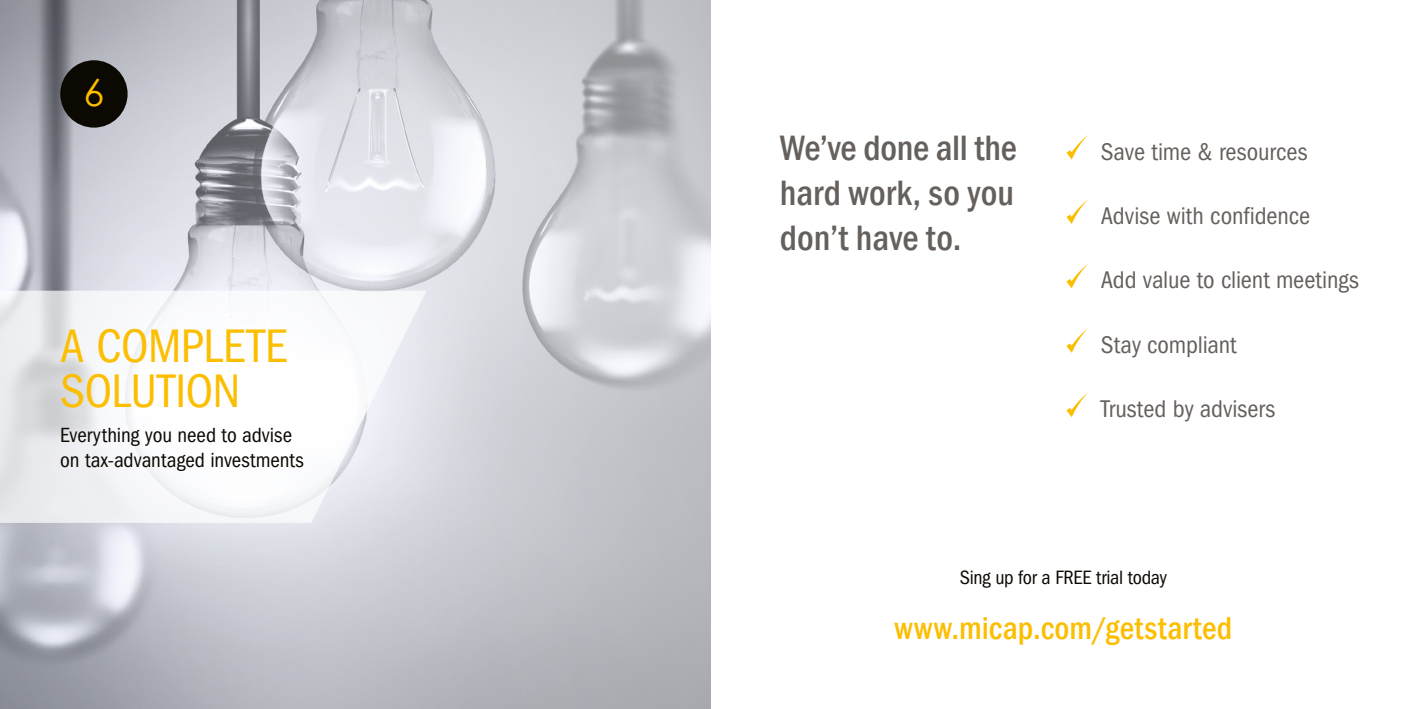
<style>
.page{position:relative;width:1418px;height:709px;background:#fff}
.page>*{position:absolute;margin:0;border:0;box-sizing:border-box;transform-origin:0 0}
.t1{font:condensed 48.75px/45px "Franklin Gothic";letter-spacing:-.005em;color:#fcbe00}
.t2{font:37.5px "Century Gothic";color:#fcbe00}
.t3{font:500 condensed 36.25px/45px "Franklin Gothic";color:#66605d;text-align:justify}
.t4{font:500 condensed 32.5px "Franklin Gothic";letter-spacing:.015em;color:#fcbe00}
.t5{font:condensed 25px "Franklin Gothic";letter-spacing:-.005em;color:#66605d}
.t6{font:condensed 21.25px/25px "Franklin Gothic";letter-spacing:-.005em;color:#0c0802}
.t7{font:condensed 20px "Franklin Gothic";letter-spacing:-.02em;color:#0c0802}
</style>
<div class="page">
<img style="left:0;top:0;width:710px;height:709px">
<svg style="left:0;top:291px;width:426px;height:232px"></svg>
<div style="left:60px;top:60px;width:68px;height:68px;background:#0c0802;border-radius:50%"></div>
<svg style="left:1066px;top:135px;width:22px;height:24px"></svg>
<svg style="left:1066px;top:199px;width:22px;height:25px"></svg>
<svg style="left:1066px;top:264px;width:22px;height:24px"></svg>
<svg style="left:1066px;top:328px;width:22px;height:25px"></svg>
<svg style="left:1066px;top:393px;width:22px;height:24px"></svg>
<h2 class="t2" style="left:84px;top:70px;width:22px">6</h2>
<h1 class="t1" style="left:60px;top:323px;width:229px">A COMPLETE<br>SOLUTION</h1>
<p class="t6" style="left:60px;top:423px;width:245px">Everything you need to advise on tax-advantaged investments</p>
<h3 class="t3" style="left:780px;top:125px;width:238px">We’ve done all the hard work, so you don’t have to.</h3>
<p class="t5" style="left:1100px;top:137px;width:208px">Save time &amp; resources</p>
<p class="t5" style="left:1100px;top:202px;width:211px">Advise with confidence</p>
<p class="t5" style="left:1100px;top:266px;width:259px">Add value to client meetings</p>
<p class="t5" style="left:1100px;top:330px;width:137px">Stay compliant</p>
<p class="t5" style="left:1100px;top:395px;width:176px">Trusted by advisers</p>
<p class="t7" style="left:959px;top:566px;width:209px">Sing up for a FREE trial today</p>
<h3 class="t4" style="left:894px;top:607px;width:339px">www.micap.com/getstarted</h3>
</div>
